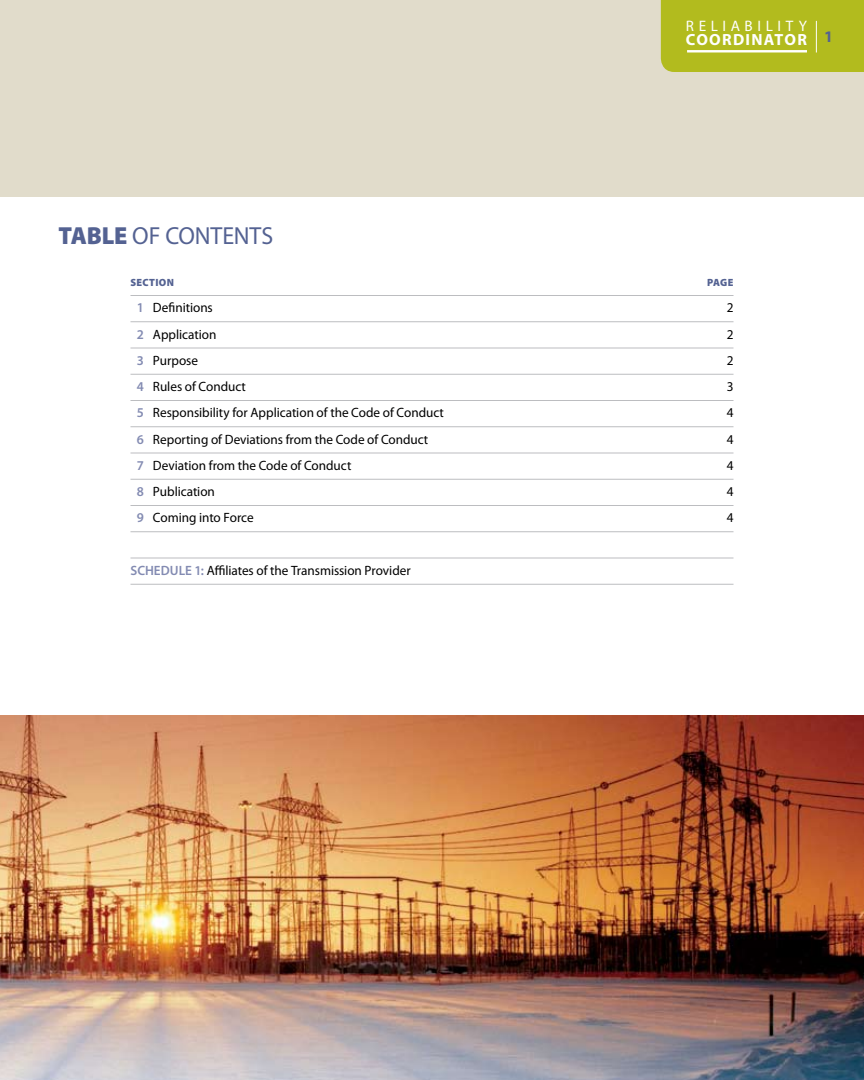
<style>
.page{position:relative;width:864px;height:1080px;background:#fff}
.page>*{position:absolute;margin:0;border:0;box-sizing:border-box;transform-origin:0 0}
.t1{font:24.75px "Myriad Pro";color:#546292}
.t2{font:700 16.2px "Myriad Pro";letter-spacing:.075em;color:#fff}
.t3{font:15.15px "Myriad Pro";letter-spacing:.305em;color:#fff}
.t4{font:13.5px "Myriad Pro";letter-spacing:-.005em;color:#000}
.t5{font:900 10.5px "Myriad Pro";letter-spacing:.035em;color:#546292}
.s1{font-weight:900}
.s2{font-weight:600;color:#838bb2}
</style>
<div class="page">
<div style="left:0;top:0;width:864px;height:197px;background:#e1dccb"></div>
<hr style="left:130px;top:295px;width:604px;height:1px;background:#bcbdc0">
<hr style="left:130px;top:321px;width:604px;height:1px;background:#bcbdc0">
<hr style="left:130px;top:348px;width:604px;height:1px;background:#bcbdc0">
<hr style="left:130px;top:374px;width:604px;height:1px;background:#bcbdc0">
<hr style="left:130px;top:400px;width:604px;height:1px;background:#bcbdc0">
<hr style="left:130px;top:426px;width:604px;height:1px;background:#bcbdc0">
<hr style="left:130px;top:453px;width:604px;height:1px;background:#bcbdc0">
<hr style="left:130px;top:479px;width:604px;height:1px;background:#bcbdc0">
<hr style="left:130px;top:505px;width:604px;height:1px;background:#bcbdc0">
<hr style="left:130px;top:531px;width:604px;height:1px;background:#bcbdc0">
<hr style="left:130px;top:558px;width:604px;height:1px;background:#bcbdc0">
<hr style="left:130px;top:584px;width:604px;height:1px;background:#bcbdc0">
<img style="left:0;top:715px;width:864px;height:365px">
<div style="left:661px;top:0;width:203px;height:72px;background:#b2bb1e"></div>
<hr style="left:687px;top:50px;width:120px;height:2px;background:#fff">
<hr style="left:816px;top:21px;width:1px;height:31px;background:#fff">
<p class="t3" style="left:686px;top:16px;width:123px">RELIABILITY</p>
<p class="t2" style="left:686px;top:29px;width:149px">COORDINATOR <sup>1</sup></p>
<h1 class="t1" style="left:58px;top:221px;width:135px"><span class="s1">TABLE</span> of Contents</h1>
<p class="t5" style="left:130px;top:276px;width:45px">SECTION</p>
<p class="t5" style="left:707px;top:276px;width:28px">PAGE</p>
<p class="t4" style="left:137px;top:300px;width:77px"><span class="s2">1</span> Definitions</p>
<p class="t4" style="left:727px;top:300px;width:8px">2</p>
<p class="t4" style="left:137px;top:326px;width:81px"><span class="s2">2</span> Application</p>
<p class="t4" style="left:727px;top:326px;width:8px">2</p>
<p class="t4" style="left:137px;top:352px;width:63px"><span class="s2">3</span> Purpose</p>
<p class="t4" style="left:727px;top:352px;width:8px">2</p>
<p class="t4" style="left:137px;top:378px;width:110px"><span class="s2">4</span> Rules of Conduct</p>
<p class="t4" style="left:727px;top:378px;width:8px">3</p>
<p class="t4" style="left:137px;top:404px;width:308px"><span class="s2">5</span> Responsibility for Application of the Code of Conduct</p>
<p class="t4" style="left:727px;top:404px;width:8px">4</p>
<p class="t4" style="left:137px;top:431px;width:293px"><span class="s2">6</span> Reporting of Deviations from the Code of Conduct</p>
<p class="t4" style="left:727px;top:431px;width:8px">4</p>
<p class="t4" style="left:137px;top:457px;width:216px"><span class="s2">7</span> Deviation from the Code of Conduct</p>
<p class="t4" style="left:727px;top:457px;width:8px">4</p>
<p class="t4" style="left:137px;top:483px;width:80px"><span class="s2">8</span> Publication</p>
<p class="t4" style="left:727px;top:483px;width:8px">4</p>
<p class="t4" style="left:137px;top:509px;width:118px"><span class="s2">9</span> Coming into Force</p>
<p class="t4" style="left:727px;top:509px;width:8px">4</p>
<p class="t4" style="left:131px;top:562px;width:282px"><span class="s2">SCHEDULE 1:</span> Affiliates of the Transmission Provider</p>
</div>
